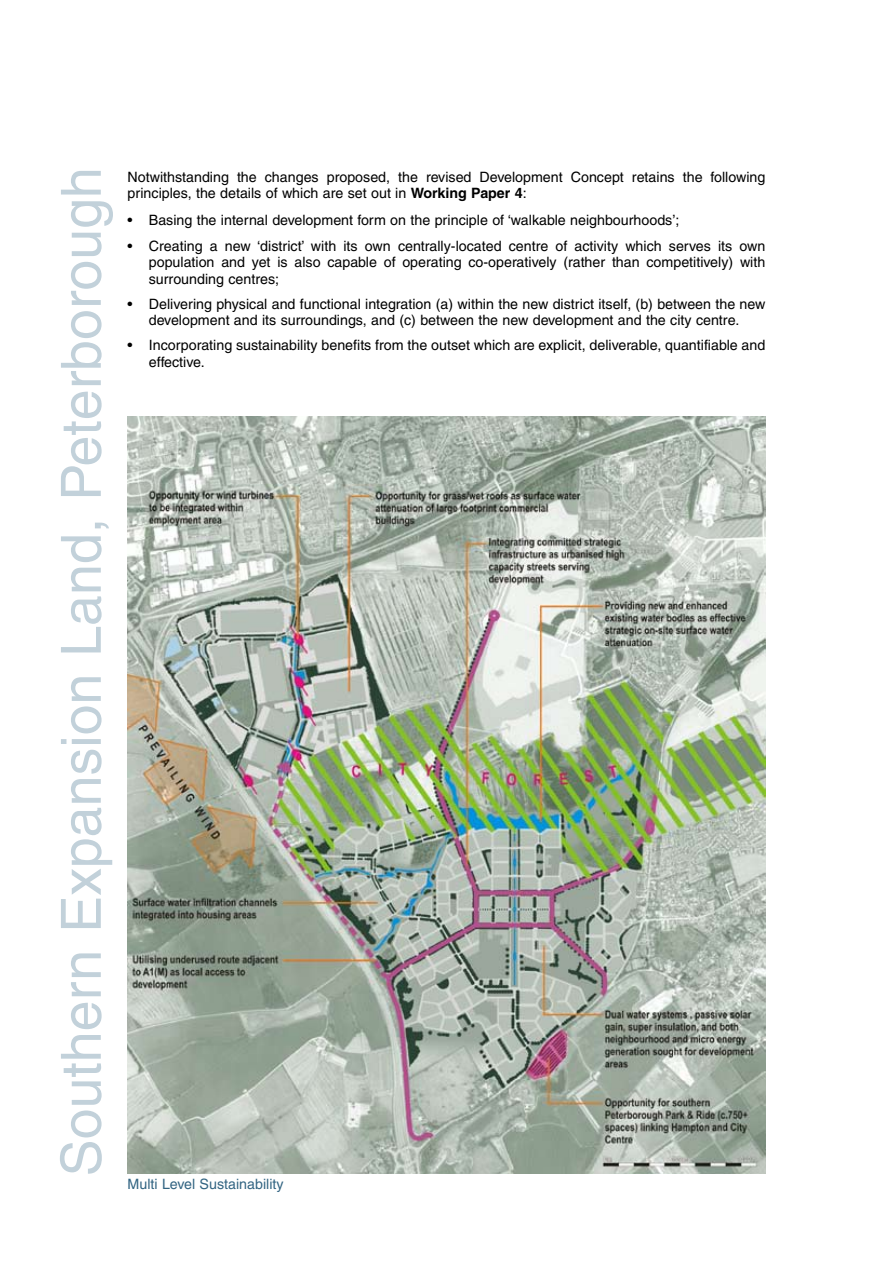
<style>
.page{position:relative;width:893px;height:1263px;background:#fff}
.page>*{position:absolute;margin:0;border:0;box-sizing:border-box;transform-origin:0 0}
.t1{font:55.5px "Helvetica";color:#c2d1da}
.t2{font:14.25px/16.5px "Helvetica";color:#000}
.t3{font:14.25px "Helvetica";color:#326482}
.s1{font-weight:700}
</style>
<div class="page">
<img style="left:128px;top:417px;width:637px;height:757px">
<h1 class="t1" style="left:49px;top:1176px;width:1011px;rotate:-90deg">Southern Expansion Land, Peterborough</h1>
<p class="t2" style="left:128px;top:169px;width:639px">Notwithstanding the changes proposed, the revised Development Concept retains the following principles, the details of which are set out in <span class="s1">Working Paper 4</span>:</p>
<p class="t2" style="left:128px;top:212px;width:553px">• Basing the internal development form on the principle of ‘walkable neighbourhoods’;</p>
<p class="t2" style="left:149px;top:237px;width:618px;text-align:justify;text-indent:-21px">• Creating a new ‘district’ with its own centrally-located centre of activity which serves its own population and yet is also capable of operating co-operatively (rather than competitively) with surrounding centres;</p>
<p class="t2" style="left:128px;top:295px;width:639px;text-align:center">• Delivering physical and functional integration (a) within the new district itself, (b) between the new development and its surroundings, and (c) between the new development and the city centre.</p>
<p class="t2" style="left:149px;top:337px;width:618px;text-indent:-21px">• Incorporating sustainability benefits from the outset which are explicit, deliverable, quantifiable and effective.</p>
<p class="t3" style="left:128px;top:1176px;width:158px">Multi Level Sustainability</p>
</div>
